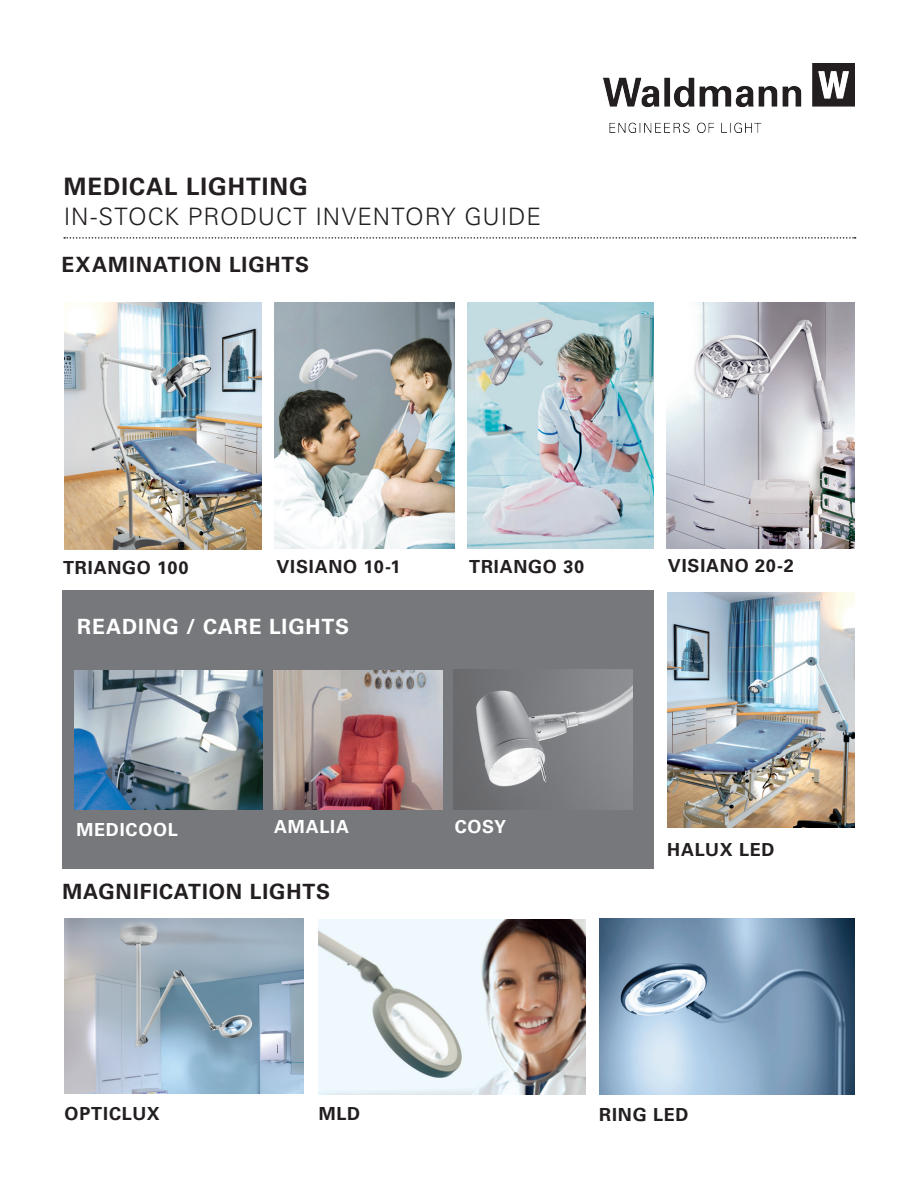
<style>
.page{position:relative;width:918px;height:1188px;background:#fff}
.page>*{position:absolute;margin:0;border:0;box-sizing:border-box;transform-origin:0 0}
.t1{font:300 24px "Univers";letter-spacing:.035em;color:#231f20}
.t2{font:700 24px "Univers";letter-spacing:.04em;color:#231f20}
.t3{font:700 21px "Univers";letter-spacing:.04em;color:#231f20}
.t4{font:700 21px "Univers";letter-spacing:.04em;color:#fff}
.t5{font:700 18px "Univers";letter-spacing:.045em;color:#231f20}
.t6{font:700 18px "Univers";letter-spacing:.045em;color:#fff}
</style>
<div class="page">
<img style="left:604px;top:64px;width:250px;height:68px">
<svg style="left:64px;top:237px;width:792px;height:2px"></svg>
<div style="left:62px;top:591px;width:591px;height:278px;background:#76787b"></div>
<img style="left:453px;top:669px;width:179px;height:140px">
<img style="left:75px;top:670px;width:188px;height:139px">
<img style="left:64px;top:302px;width:197px;height:248px">
<img style="left:467px;top:302px;width:186px;height:247px">
<img style="left:275px;top:302px;width:179px;height:247px">
<img style="left:666px;top:302px;width:188px;height:247px">
<img style="left:273px;top:671px;width:169px;height:138px">
<img style="left:64px;top:918px;width:239px;height:176px">
<img style="left:318px;top:919px;width:268px;height:176px">
<img style="left:599px;top:918px;width:255px;height:177px">
<img style="left:667px;top:592px;width:187px;height:235px">
<h1 class="t2" style="left:64px;top:172px;width:246px">MEDICAL LIGHTING</h1>
<h1 class="t1" style="left:64px;top:202px;width:479px">IN-STOCK PRODUCT INVENTORY GUIDE</h1>
<p class="t3" style="left:62px;top:252px;width:249px">EXAMINATION LIGHTS</p>
<p class="t5" style="left:63px;top:557px;width:127px">TRIANGO 100</p>
<p class="t5" style="left:276px;top:556px;width:126px">VISIANO 10-1</p>
<p class="t5" style="left:469px;top:556px;width:116px">TRIANGO 30</p>
<p class="t5" style="left:668px;top:555px;width:127px">VISIANO 20-2</p>
<p class="t4" style="left:77px;top:614px;width:273px">READING / CARE LIGHTS</p>
<p class="t6" style="left:76px;top:819px;width:103px">MEDICOOL</p>
<p class="t6" style="left:274px;top:817px;width:76px">AMALIA</p>
<p class="t6" style="left:455px;top:817px;width:53px">COSY</p>
<p class="t3" style="left:62px;top:879px;width:269px">MAGNIFICATION LIGHTS</p>
<p class="t5" style="left:65px;top:1103px;width:97px">OPTICLUX</p>
<p class="t5" style="left:319px;top:1103px;width:43px">MLD</p>
<p class="t5" style="left:667px;top:839px;width:109px">HALUX LED</p>
<p class="t5" style="left:599px;top:1105px;width:91px">RING LED</p>
</div>
